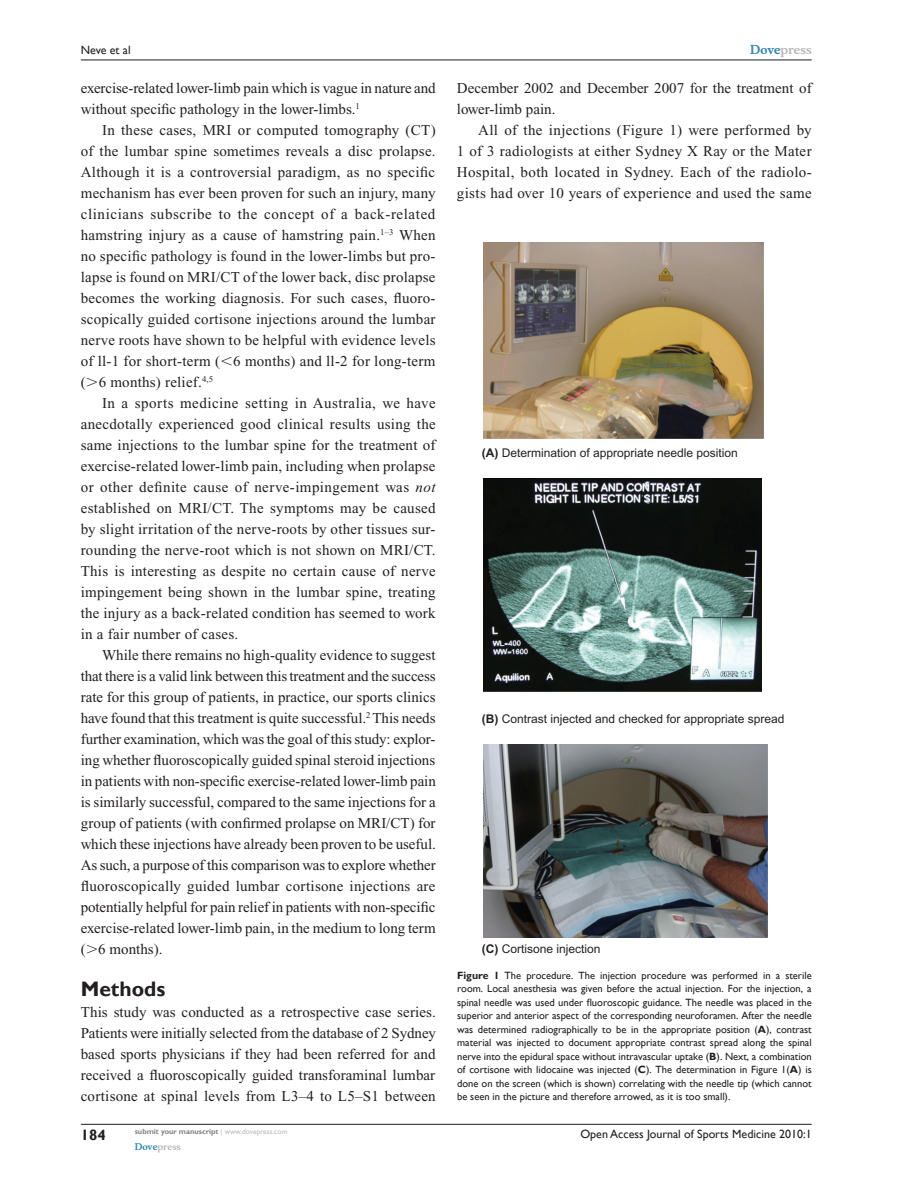
<style>
.page{position:relative;width:918px;height:1188px;background:#fff}
.page>*{position:absolute;margin:0;border:0;box-sizing:border-box;transform-origin:0 0}
.t1{font:700 21px "Gill Sans";color:#231f20}
.t2{font:15px/21px "Times New Roman";color:#231f20;text-align:justify}
.t3{font:700 15px "Gill Sans";color:#231f20}
.t4{font:12px "Arial";color:#231f20}
.t5{font:12px "Gill Sans";color:#231f20}
.t6{font:700 12px "Musee";color:#b8b9bc}
.t7{font:10.5px/13.5px "Gill Sans";color:#231f20;text-align:justify}
.t8{font:700 9px "Musee";color:#b8b9bc}
.t9{font:700 7.5px "Gill Sans";color:#808285}
.s1{font-family:"Mathematical Pi One"}
.s2{font-style:italic}
.s3{color:#3485ae}
.s4{font-weight:700}
.s5{font-weight:400;color:#b8b9bc}
</style>
<div class="page">
<img style="left:483px;top:478px;width:278px;height:214px">
<img style="left:483px;top:242px;width:280px;height:197px">
<img style="left:483px;top:745px;width:284px;height:193px">
<hr style="left:81px;top:1124px;width:731px;height:1px;background:#231f20">
<hr style="left:81px;top:60px;width:731px;height:1px;background:#231f20">
<p class="t5" style="left:81px;top:43px;width:51px">Neve et al</p>
<p class="t2" style="left:81px;top:77px;width:357px">exercise-related lower-limb pain which is vague in nature and without specific pathology in the lower-limbs.<sup>1</sup></p>
<p class="t2" style="left:81px;top:119px;width:356px;text-indent:21px">In these cases, MRI or computed tomography (CT) of the lumbar spine sometimes reveals a disc prolapse.<br>Although it is a controversial paradigm, as no specific mechanism has ever been proven for such an injury, many clinicians subscribe to the concept of a back-related hamstring injury as a cause of hamstring pain.<sup>1–3</sup> When no specific pathology is found in the lower-limbs but pro&shy;lapse is found on MRI/CT of the lower back, disc prolapse becomes the working diagnosis. For such cases, fluoro&shy;scopically guided cortisone injections around the lumbar nerve roots have shown to be helpful with evidence levels of ll-1 for short-term (<span class="s1">,</span>6 months) and ll-2 for long-term (<span class="s1">.</span>6 months) relief.<sup>4,5</sup></p>
<p class="t2" style="left:81px;top:392px;width:357px;text-indent:21px">In a sports medicine setting in Australia, we have anecdotally experienced good clinical results using the same injections to the lumbar spine for the treatment of exercise-related lower-limb pain, including when prolapse or other definite cause of nerve-impingement was <span class="s2">not </span>established on MRI/CT. The symptoms may be caused by slight irritation of the nerve-roots by other tissues sur&shy;rounding the nerve-root which is not shown on MRI/CT.<br>This is interesting as despite no certain cause of nerve impingement being shown in the lumbar spine, treating the injury as a back-related condition has seemed to work in a fair number of cases.</p>
<p class="t2" style="left:81px;top:644px;width:357px;text-indent:21px">While there remains no high-quality evidence to suggest that there is a valid link between this treatment and the success rate for this group of patients, in practice, our sports clinics have found that this treatment is quite successful.<sup>2</sup> This needs further examination, which was the goal of this study: explor&shy;ing whether fluoroscopically guided spinal steroid injections in patients with non-specific exercise-related lower-limb pain is similarly successful, compared to the same injections for a group of patients (with confirmed prolapse on MRI/CT) for which these injections have already been proven to be useful.<br>As such, a purpose of this comparison was to explore whether fluoroscopically guided lumbar cortisone injections are potentially helpful for pain relief in patients with non-specific exercise-related lower-limb pain, in the medium to long term (<span class="s1">.</span>6 months).</p>
<h1 class="t1" style="left:81px;top:976px;width:86px">Methods</h1>
<p class="t2" style="left:81px;top:1001px;width:357px">This study was conducted as a retrospective case series.<br>Patients were initially selected from the database of 2 Sydney based sports physicians if they had been referred for and received a fluoroscopically guided transforaminal lumbar cortisone at spinal levels from L3–4 to L5–S1 between</p>
<p class="t6" style="left:750px;top:43px;width:63px"><span class="s3">Dove</span>press</p>
<p class="t2" style="left:457px;top:77px;width:356px">December 2002 and December 2007 for the treatment of lower-limb pain.</p>
<p class="t2" style="left:457px;top:119px;width:356px;text-indent:21px">All of the injections (Figure 1) were performed by 1 of 3 radiologists at either Sydney X Ray or the Mater Hospital, both located in Sydney. Each of the radiolo&shy;gists had over 10 years of experience and used the same</p>
<p class="t4" style="left:482px;top:446px;width:258px"><span class="s4">(A)</span> Determination of appropriate needle position</p>
<p class="t4" style="left:482px;top:712px;width:304px"><span class="s4">(B)</span> Contrast injected and checked for appropriate spread</p>
<p class="t4" style="left:482px;top:942px;width:120px"><span class="s4">(C)</span> Cortisone injection</p>
<p class="t7" style="left:457px;top:969px;width:356px"><span class="s4">Figure 1</span> The procedure. The injection procedure was performed in a sterile room. Local anesthesia was given before the actual injection. For the injection, a spinal needle was used under fluoroscopic guidance. The needle was placed in the superior and anterior aspect of the corresponding neuroforamen. After the needle was determined radiographically to be in the appropriate position (<span class="s4">A</span>), contrast material was injected to document appropriate contrast spread along the spinal nerve into the epidural space without intravascular uptake (<span class="s4">B</span>). Next, a combination of cortisone with lidocaine was injected (<span class="s4">C</span>). The determination in Figure 1(<span class="s4">A</span>) is done on the screen (which is shown) correlating with the needle tip (which cannot be seen in the picture and therefore arrowed, as it is too small).</p>
<p class="t3" style="left:81px;top:1126px;width:26px">184</p>
<p class="t9" style="left:135px;top:1127px;width:154px">submit your manuscript <span class="s5">| www.dovepress.com</span></p>
<p class="t8" style="left:135px;top:1141px;width:48px"><span class="s3">Dove</span>press</p>
<p class="t5" style="left:580px;top:1127px;width:233px">Open Access Journal of Sports Medicine 2010:1</p>
</div>
